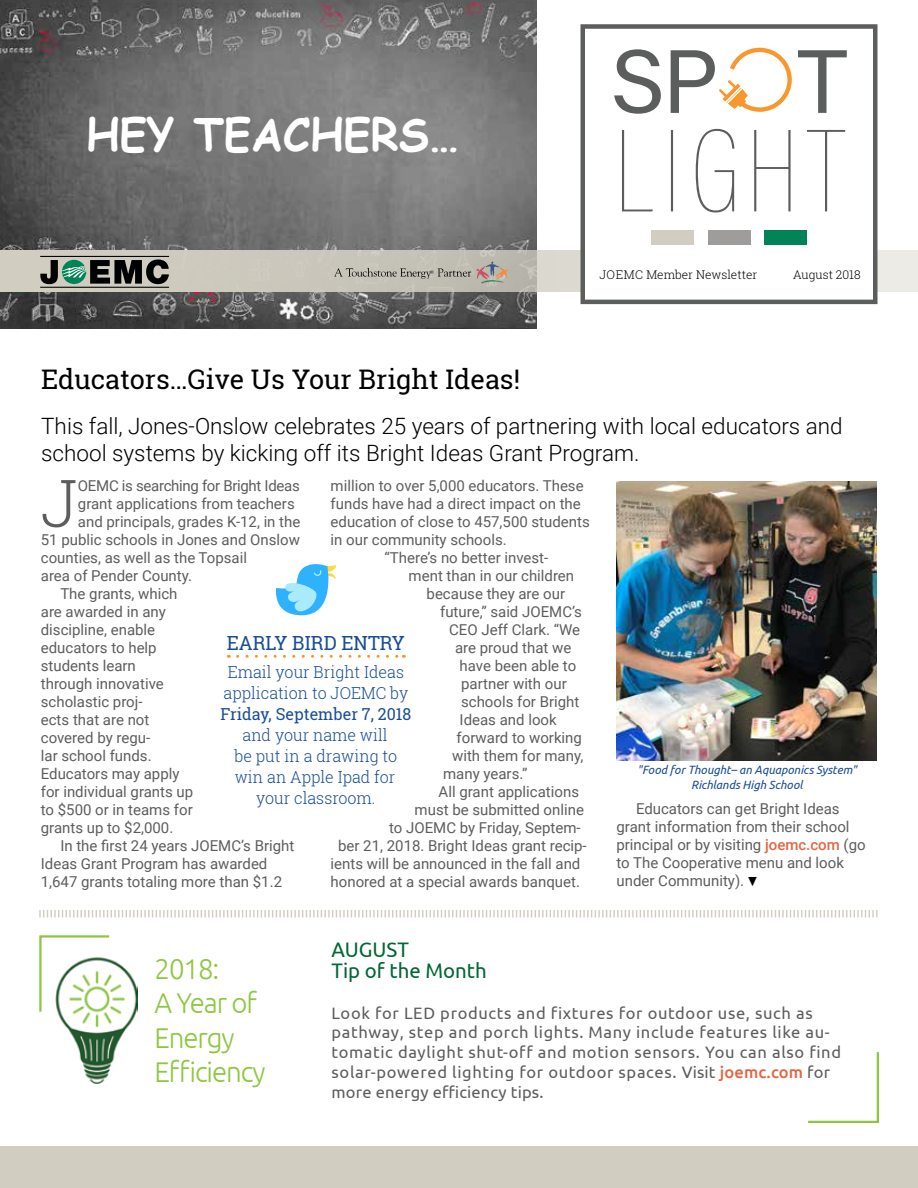
<style>
.page{position:relative;width:918px;height:1188px;background:#fff}
.page>*{position:absolute;margin:0;border:0;box-sizing:border-box;transform-origin:0 0}
.t1{font:300 65.7px "Roboto Slab";color:#5c5d5d}
.t2{font:700 45px "Comic Sans MS";color:#fff}
.t3{font:300 28.5px/34.2px "Ubuntu";letter-spacing:-.04em;color:#8dc73f}
.t4{font:27px "Roboto Slab";color:#000}
.t5{font:300 22.5px/27px "Roboto";color:#000}
.t6{font:21px/21px "Ubuntu";color:#006735}
.t7{font:19.5px "Roboto Slab";color:#184d98}
.t8{font:16.5px/19.8px "Ubuntu";letter-spacing:.04em;color:#5c5d5d}
.t9{font:300 16.5px/21px "Roboto Slab";color:#184d98}
.t10{font:16.5px "Roboto Slab";color:#184d98}
.t11{font:15px/18px "Roboto";color:#5c5d5d}
.t12{font:15px "Roboto";letter-spacing:-.02em;color:#5c5d5d}
.t13{font:italic 12px/14.4px "Ubuntu";color:#184d98;text-align:center}
.t14{font:300 12px "Roboto Slab";color:#000}
.s1{font-weight:500;color:#e36645}
.s2{font-family:"Acumin Pro";color:#000}
</style>
<div class="page">
<img style="left:0;top:0;width:538px;height:328px">
<svg style="left:0;top:251px;width:918px;height:41px;background:#ccc9bf"></svg>
<div style="left:580px;top:24px;width:298px;height:280px;background:#fff;border:4px solid #5c5d5d"></div>
<div style="left:0;top:1147px;width:918px;height:41px;background:#d1cdc1"></div>
<svg style="left:622px;top:129px;width:223px;height:84px"></svg>
<svg style="left:614px;top:48px;width:233px;height:66px"></svg>
<div style="left:651px;top:230px;width:43px;height:15px;background:#d1cdc1"></div>
<div style="left:708px;top:230px;width:43px;height:15px;background:#9f9c9c"></div>
<div style="left:764px;top:230px;width:43px;height:15px;background:#008457"></div>
<svg style="left:40px;top:259px;width:129px;height:26px;background:#5e6b61"></svg>
<hr style="left:40px;top:287px;width:129px;height:1px;background:#000101">
<hr style="left:40px;top:256px;width:129px;height:1px;background:#000101">
<svg style="left:334px;top:268px;width:137px;height:11px;background:#a7a49b"></svg>
<svg style="left:477px;top:261px;width:31px;height:22px"></svg>
<svg style="left:39px;top:910px;width:839px;height:8px"></svg>
<img style="left:58px;top:959px;width:80px;height:124px">
<svg style="left:39px;top:935px;width:72px;height:79px"></svg>
<svg style="left:808px;top:1052px;width:71px;height:71px"></svg>
<img style="left:616px;top:481px;width:260px;height:280px">
<svg style="left:276px;top:564px;width:60px;height:51px"></svg>
<svg style="left:238px;top:655px;width:166px;height:3px"></svg>
<h2 class="t2" style="left:86px;top:102px;width:374px">HEY TEACHERS…</h2>
<p class="t14" style="left:599px;top:266px;width:159px">JOEMC Member Newsletter</p>
<p class="t14" style="left:793px;top:266px;width:69px">August 2018</p>
<h3 class="t4" style="left:41px;top:361px;width:480px">Educators…Give Us Your Bright Ideas!</h3>
<h3 class="t5" style="left:41px;top:412px;width:803px">This fall, Jones-Onslow celebrates 25 years of partnering with local educators and school systems by kicking off its Bright Ideas Grant Program.</h3>
<h1 class="t1" style="left:41px;top:458px;width:39px">J</h1>
<p class="t12" style="left:78px;top:475px;width:223px">OEMC is searching for Bright Ideas</p>
<p class="t11" style="left:331px;top:476px;width:255px">million to over 5,000 educators. These</p>
<p class="t11" style="left:331px;top:494px;width:252px">funds have had a direct impact on the</p>
<p class="t11" style="left:331px;top:512px;width:261px">education of close to 457,500 students</p>
<p class="t11" style="left:331px;top:530px;width:178px">in our community schools.</p>
<p class="t11" style="left:385px;top:548px;width:165px">“There’s no better invest-</p>
<p class="t11" style="left:409px;top:566px;width:167px">ment than in our children</p>
<p class="t11" style="left:427px;top:584px;width:140px">because they are our</p>
<p class="t11" style="left:440px;top:602px;width:143px">future,” said JOEMC’s</p>
<p class="t11" style="left:449px;top:620px;width:132px">CEO Jeff Clark. “We</p>
<p class="t11" style="left:455px;top:638px;width:118px">are proud that we</p>
<p class="t11" style="left:460px;top:656px;width:118px">have been able to</p>
<p class="t11" style="left:461px;top:674px;width:107px">partner with our</p>
<p class="t11" style="left:461px;top:692px;width:120px">schools for Bright</p>
<p class="t11" style="left:460px;top:710px;width:99px">Ideas and look</p>
<p class="t11" style="left:457px;top:728px;width:127px">forward to working</p>
<p class="t11" style="left:452px;top:746px;width:133px">with them for many,</p>
<p class="t11" style="left:443px;top:764px;width:86px">many years.”</p>
<p class="t11" style="left:439px;top:782px;width:142px">All grant applications</p>
<p class="t11" style="left:415px;top:800px;width:171px">must be submitted online</p>
<p class="t11" style="left:389px;top:818px;width:193px">to JOEMC by Friday, Septem-</p>
<p class="t11" style="left:338px;top:836px;width:250px">ber 21, 2018. Bright Ideas grant recip-</p>
<p class="t11" style="left:331px;top:854px;width:251px">ients will be announced in the fall and</p>
<p class="t11" style="left:331px;top:872px;width:251px">honored at a special awards banquet.</p>
<p class="t11" style="left:78px;top:494px;width:218px">grant applications from teachers</p>
<p class="t11" style="left:78px;top:512px;width:224px">and principals, grades K-12, in the</p>
<p class="t11" style="left:41px;top:530px;width:261px">51 public schools in Jones and Onslow</p>
<p class="t11" style="left:41px;top:548px;width:208px">counties, as well as the Topsail</p>
<p class="t11" style="left:41px;top:566px;width:153px">area of Pender County.</p>
<p class="t11" style="left:60px;top:584px;width:119px">The grants, which</p>
<p class="t11" style="left:41px;top:602px;width:127px">are awarded in any</p>
<p class="t11" style="left:41px;top:620px;width:116px">discipline, enable</p>
<p class="t11" style="left:41px;top:638px;width:117px">educators to help</p>
<p class="t11" style="left:41px;top:656px;width:97px">students learn</p>
<p class="t11" style="left:41px;top:674px;width:124px">through innovative</p>
<p class="t11" style="left:41px;top:692px;width:103px">scholastic proj-</p>
<p class="t11" style="left:41px;top:710px;width:110px">ects that are not</p>
<p class="t11" style="left:41px;top:728px;width:111px">covered by regu-</p>
<p class="t11" style="left:41px;top:746px;width:112px">lar school funds.</p>
<p class="t11" style="left:41px;top:764px;width:140px">Educators may apply</p>
<p class="t11" style="left:41px;top:782px;width:154px">for individual grants up</p>
<p class="t11" style="left:41px;top:800px;width:153px">to $500 or in teams for</p>
<p class="t11" style="left:41px;top:818px;width:134px">grants up to $2,000.</p>
<p class="t11" style="left:60px;top:836px;width:236px">In the first 24 years JOEMC’s Bright</p>
<p class="t11" style="left:41px;top:854px;width:228px">Ideas Grant Program has awarded</p>
<p class="t11" style="left:41px;top:872px;width:243px">1,647 grants totaling more than $1.2</p>
<h3 class="t7" style="left:227px;top:629px;width:179px">EARLY BIRD ENTRY</h3>
<p class="t9" style="left:224px;top:661px;width:186px">Email your Bright Ideas application to JOEMC by</p>
<p class="t10" style="left:220px;top:703px;width:192px">Friday, September 7, 2018</p>
<p class="t9" style="left:235px;top:724px;width:164px;text-align:center">and your name will be put in a drawing to win an Apple Ipad for your classroom.</p>
<p class="t13" style="left:637px;top:762px;width:221px">"Food for Thought– an Aquaponics System"<br>Richlands High School</p>
<p class="t11" style="left:617px;top:799px;width:251px;text-indent:20px">Educators can get Bright Ideas grant information from their school principal or by visiting <span class="s1">joemc.com</span> (go to The Cooperative menu and look under Community). <span class="s2">▼</span></p>
<h3 class="t3" style="left:155px;top:951px;width:113px">2018:<br>A Year of<br>Energy<br>Efficiency</h3>
<h3 class="t6" style="left:332px;top:938px;width:157px">AUGUST<br>Tip of the Month</h3>
<p class="t8" style="left:332px;top:1002px;width:511px">Look for LED products and fixtures for outdoor use, such as pathway, step and porch lights. Many include features like au&shy;tomatic daylight shut-off and motion sensors. You can also find solar-powered lighting for outdoor spaces. Visit <span class="s1">joemc.com</span> for more energy efficiency tips.</p>
</div>
